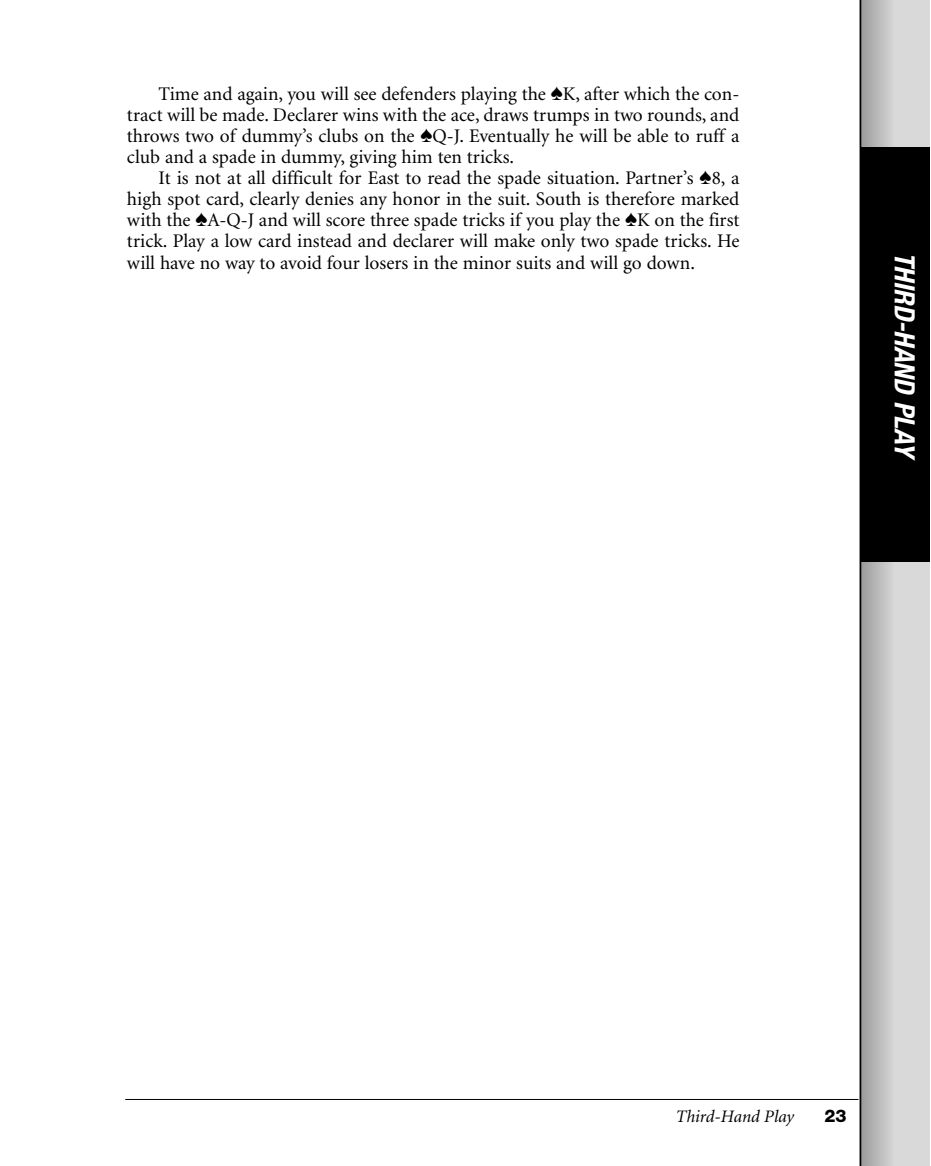
<style>
.page{position:relative;width:931px;height:1166px;background:#fff}
.page>*{position:absolute;margin:0;border:0;box-sizing:border-box;transform-origin:0 0}
.t1{font:italic 700 condensed 28px "Helvetica Neue";color:#fff}
.t2{font:19.25px "Minion";color:#000}
.t3{font:italic 17.5px "Minion";color:#000}
.t4{font:800 17.5px "Helvetica Neue";color:#000}
</style>
<div class="page">
<div style="left:860px;top:0;width:70px;height:1165px;background:#d9d9d9"></div>
<hr style="left:861px;top:0;width:3px;height:1165px;background:#898989">
<hr style="left:863px;top:0;width:3px;height:1165px;background:#8e8e8e">
<hr style="left:865px;top:0;width:3px;height:1165px;background:#939393">
<hr style="left:867px;top:0;width:3px;height:1165px;background:#989898">
<hr style="left:869px;top:0;width:3px;height:1165px;background:#9d9d9d">
<hr style="left:871px;top:0;width:3px;height:1165px;background:#a2a2a2">
<hr style="left:873px;top:0;width:3px;height:1165px;background:#a7a7a7">
<hr style="left:875px;top:0;width:3px;height:1165px;background:#acacac">
<hr style="left:877px;top:0;width:3px;height:1165px;background:#b1b1b1">
<hr style="left:879px;top:0;width:3px;height:1165px;background:#b6b6b6">
<hr style="left:881px;top:0;width:3px;height:1165px;background:#bbb">
<hr style="left:883px;top:0;width:3px;height:1165px;background:#c0c0c0">
<hr style="left:885px;top:0;width:3px;height:1165px;background:#c5c5c5">
<hr style="left:887px;top:0;width:3px;height:1165px;background:#cacaca">
<hr style="left:889px;top:0;width:3px;height:1165px;background:#cfcfcf">
<hr style="left:891px;top:0;width:2px;height:1165px;background:#d4d4d4">
<hr style="left:859px;top:0;width:2px;height:1165px;background:#000">
<hr style="left:125px;top:1099px;width:733px;height:1px;background:#000">
<div style="left:860px;top:147px;width:70px;height:415px;background:#000"></div>
<p class="t2" style="left:158px;top:87px;width:582px">Time and again, you will see defenders playing the ♠K, after which the con-</p>
<p class="t2" style="left:127px;top:108px;width:614px">tract will be made. Declarer wins with the ace, draws trumps in two rounds, and</p>
<p class="t2" style="left:127px;top:129px;width:614px">throws two of dummy’s clubs on the ♠Q-J. Eventually he will be able to ruff a</p>
<p class="t2" style="left:127px;top:150px;width:389px">club and a spade in dummy, giving him ten tricks.</p>
<p class="t2" style="left:158px;top:171px;width:582px">It is not at all difficult for East to read the spade situation. Partner’s ♠8, a</p>
<p class="t2" style="left:127px;top:192px;width:614px">high spot card, clearly denies any honor in the suit. South is therefore marked</p>
<p class="t2" style="left:127px;top:213px;width:614px">with the ♠A-Q-J and will score three spade tricks if you play the ♠K on the first</p>
<p class="t2" style="left:127px;top:234px;width:614px">trick. Play a low card instead and declarer will make only two spade tricks. He</p>
<p class="t2" style="left:127px;top:255px;width:569px">will have no way to avoid four losers in the minor suits and will go down.</p>
<p class="t1" style="left:914px;top:252px;width:206px;rotate:90deg">THIRD-HAND PLAY</p>
<p class="t3" style="left:676px;top:1109px;width:120px">Third-Hand Play</p>
<p class="t4" style="left:824px;top:1109px;width:24px">23</p>
</div>
